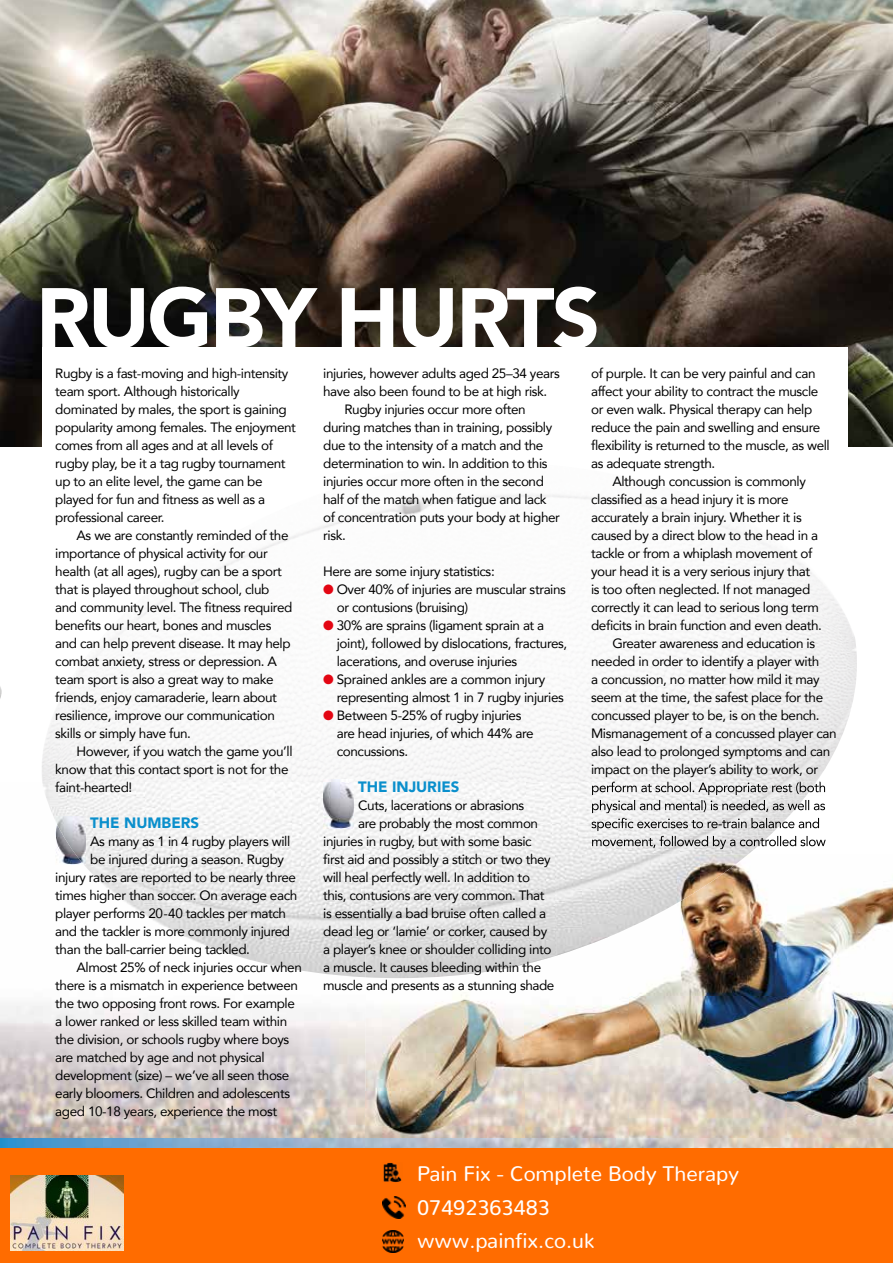
<style>
.page{position:relative;width:893px;height:1263px;background:#fff}
.page>*{position:absolute;margin:0;border:0;box-sizing:border-box;transform-origin:0 0}
.t1{font:900 83.7px "Avenir";letter-spacing:-.03em;color:#fff}
.t2{font:21px "Nunito";color:#fff}
.t3{font:900 15px "Avenir";color:#0a8fcc}
.t4{font:13.5px/18px "Avenir";letter-spacing:-.03em;color:#000}
.s1{color:#e30613}
</style>
<div class="page">
<img style="left:672px;top:489px;width:153px;height:293px">
<img style="left:787px;top:546px;width:70px;height:223px">
<img style="left:497px;top:779px;width:17px;height:3px">
<img style="left:0;top:0;width:893px;height:446px">
<div style="left:43px;top:347px;width:805px;height:99px;background:#fff"></div>
<img style="left:0;top:1005px;width:105px;height:134px">
<img style="left:105px;top:1004px;width:105px;height:135px">
<img style="left:210px;top:977px;width:156px;height:162px">
<img style="left:42px;top:782px;width:560px;height:97px">
<img style="left:602px;top:795px;width:205px;height:60px">
<img style="left:98px;top:879px;width:268px;height:49px">
<img style="left:169px;top:928px;width:197px;height:49px">
<img style="left:816px;top:782px;width:10px;height:11px">
<img style="left:592px;top:782px;width:224px;height:13px">
<img style="left:803px;top:800px;width:23px;height:13px">
<img style="left:592px;top:800px;width:211px;height:13px">
<img style="left:0;top:1139px;width:893px;height:9px">
<img style="left:787px;top:818px;width:33px;height:13px">
<img style="left:591px;top:818px;width:196px;height:13px">
<img style="left:769px;top:836px;width:57px;height:13px">
<img style="left:592px;top:836px;width:177px;height:13px">
<img style="left:629px;top:874px;width:264px;height:265px">
<img style="left:524px;top:1002px;width:105px;height:137px">
<img style="left:366px;top:994px;width:158px;height:145px">
<img style="left:366px;top:855px;width:190px;height:123px">
<img style="left:556px;top:855px;width:144px;height:82px">
<img style="left:700px;top:855px;width:48px;height:34px">
<img style="left:556px;top:937px;width:52px;height:19px">
<img style="left:55px;top:816px;width:31px;height:49px">
<svg style="left:0;top:686px;width:2px;height:13px"></svg>
<img style="left:323px;top:780px;width:31px;height:49px">
<div style="left:0;top:1148px;width:893px;height:115px;background:#ff6c00"></div>
<img style="left:10px;top:1176px;width:114px;height:75px">
<img style="left:382px;top:1230px;width:22px;height:22px">
<img style="left:382px;top:1196px;width:23px;height:23px">
<img style="left:383px;top:1162px;width:19px;height:20px">
<h1 class="t1" style="left:36px;top:246px;width:565px">RUGBY HURTS</h1>
<p class="t4" style="left:591px;top:364px;width:226px">of purple. It can be very painful and can</p>
<p class="t4" style="left:591px;top:382px;width:229px">affect your ability to contract the muscle</p>
<p class="t4" style="left:591px;top:400px;width:223px">or even walk. Physical therapy can help</p>
<p class="t4" style="left:591px;top:418px;width:231px">reduce the pain and swelling and ensure</p>
<p class="t4" style="left:591px;top:436px;width:240px">flexibility is returned to the muscle, as well</p>
<p class="t4" style="left:591px;top:454px;width:126px">as adequate strength.</p>
<p class="t4" style="left:612px;top:472px;width:195px">Although concussion is commonly</p>
<p class="t4" style="left:591px;top:490px;width:199px">classified as a head injury it is more</p>
<p class="t4" style="left:591px;top:508px;width:212px">accurately a brain injury. Whether it is</p>
<p class="t4" style="left:591px;top:526px;width:229px">caused by a direct blow to the head in a</p>
<p class="t4" style="left:591px;top:544px;width:223px">tackle or from a whiplash movement of</p>
<p class="t4" style="left:591px;top:562px;width:221px">your head it is a very serious injury that</p>
<p class="t4" style="left:591px;top:580px;width:221px">is too often neglected. If not managed</p>
<p class="t4" style="left:591px;top:598px;width:229px">correctly it can lead to serious long term</p>
<p class="t4" style="left:591px;top:616px;width:232px">deficits in brain function and even death.</p>
<p class="t4" style="left:612px;top:634px;width:204px">Greater awareness and education is</p>
<p class="t4" style="left:591px;top:652px;width:230px">needed in order to identify a player with</p>
<p class="t4" style="left:591px;top:670px;width:230px">a concussion, no matter how mild it may</p>
<p class="t4" style="left:591px;top:688px;width:234px">seem at the time, the safest place for the</p>
<p class="t4" style="left:591px;top:706px;width:230px">concussed player to be, is on the bench.</p>
<p class="t4" style="left:591px;top:724px;width:247px">Mismanagement of a concussed player can</p>
<p class="t4" style="left:591px;top:742px;width:241px">also lead to prolonged symptoms and can</p>
<p class="t4" style="left:591px;top:760px;width:229px">impact on the player’s ability to work, or</p>
<p class="t4" style="left:55px;top:364px;width:242px">Rugby is a fast-moving and high-intensity team sport. Although historically dominated by males, the sport is gaining popularity among females. The enjoyment comes from all ages and at all levels of rugby play, be it a tag rugby tournament up to an elite level, the game can be played for fun and fitness as well as a professional career.</p>
<p class="t4" style="left:55px;top:526px;width:239px;text-indent:21px">As we are constantly reminded of the importance of physical activity for our health (at all ages), rugby can be a sport that is played throughout school, club and community level. The fitness required benefits our heart, bones and muscles and can help prevent disease. It may help combat anxiety, stress or depression. A team sport is also a great way to make friends, enjoy camaraderie, learn about resilience, improve our communication skills or simply have fun.</p>
<p class="t4" style="left:55px;top:742px;width:239px;text-indent:21px">However, if you watch the game you’ll know that this contact sport is not for the faint-hearted!</p>
<p class="t3" style="left:90px;top:810px;width:110px">THE NUMBERS</p>
<p class="t4" style="left:90px;top:832px;width:202px">As many as 1 in 4 rugby players will</p>
<p class="t4" style="left:90px;top:850px;width:195px">be injured during a season. Rugby</p>
<p class="t4" style="left:55px;top:868px;width:242px">injury rates are reported to be nearly three</p>
<p class="t4" style="left:55px;top:886px;width:244px">times higher than soccer. On average each</p>
<p class="t4" style="left:55px;top:904px;width:232px">player performs 20-40 tackles per match</p>
<p class="t4" style="left:55px;top:922px;width:236px">and the tackler is more commonly injured</p>
<p class="t4" style="left:55px;top:940px;width:196px">than the ball-carrier being tackled.</p>
<p class="t4" style="left:77px;top:958px;width:227px">Almost 25% of neck injuries occur when</p>
<p class="t4" style="left:55px;top:976px;width:244px">there is a mismatch in experience between</p>
<p class="t4" style="left:55px;top:994px;width:241px">the two opposing front rows. For example</p>
<p class="t4" style="left:55px;top:1012px;width:233px">a lower ranked or less skilled team within</p>
<p class="t4" style="left:55px;top:1030px;width:235px">the division, or schools rugby where boys</p>
<p class="t4" style="left:55px;top:1048px;width:211px">are matched by age and not physical</p>
<p class="t4" style="left:55px;top:1066px;width:236px">development (size) – we’ve all seen those</p>
<p class="t4" style="left:55px;top:1084px;width:236px">early bloomers. Children and adolescents</p>
<p class="t4" style="left:55px;top:1102px;width:223px">aged 10-18 years, experience the most</p>
<p class="t4" style="left:323px;top:364px;width:238px">injuries, however adults aged 25–34 years</p>
<p class="t4" style="left:323px;top:382px;width:226px">have also been found to be at high risk.</p>
<p class="t4" style="left:344px;top:400px;width:183px">Rugby injuries occur more often</p>
<p class="t4" style="left:323px;top:418px;width:231px">during matches than in training, possibly</p>
<p class="t4" style="left:323px;top:436px;width:222px">due to the intensity of a match and the</p>
<p class="t4" style="left:323px;top:454px;width:226px">determination to win. In addition to this</p>
<p class="t4" style="left:323px;top:472px;width:222px">injuries occur more often in the second</p>
<p class="t4" style="left:323px;top:490px;width:225px">half of the match when fatigue and lack</p>
<p class="t4" style="left:323px;top:508px;width:238px">of concentration puts your body at higher</p>
<p class="t4" style="left:323px;top:526px;width:24px">risk.</p>
<p class="t4" style="left:323px;top:562px;width:173px">Here are some injury statistics:</p>
<p class="t4" style="left:337px;top:580px;width:231px;text-indent:-14px"><span class="s1">●</span> Over 40% of injuries are muscular strains or contusions (bruising)</p>
<p class="t4" style="left:337px;top:616px;width:232px;text-indent:-14px"><span class="s1">●</span> 30% are sprains (ligament sprain at a joint), followed by dislocations, fractures, lacerations, and overuse injuries</p>
<p class="t4" style="left:337px;top:670px;width:229px;text-indent:-14px"><span class="s1">●</span> Sprained ankles are a common injury representing almost 1 in 7 rugby injuries</p>
<p class="t4" style="left:337px;top:706px;width:198px;text-indent:-14px"><span class="s1">●</span> Between 5-25% of rugby injuries are head injuries, of which 44% are concussions.</p>
<p class="t3" style="left:358px;top:774px;width:103px">THE INJURIES</p>
<p class="t4" style="left:358px;top:796px;width:168px">Cuts, lacerations or abrasions</p>
<p class="t4" style="left:358px;top:814px;width:181px">are probably the most common</p>
<p class="t4" style="left:323px;top:832px;width:210px">injuries in rugby, but with some basic</p>
<p class="t4" style="left:323px;top:850px;width:229px">first aid and possibly a stitch or two they</p>
<p class="t4" style="left:323px;top:868px;width:208px">will heal perfectly well. In addition to</p>
<p class="t4" style="left:323px;top:886px;width:223px">this, contusions are very common. That</p>
<p class="t4" style="left:323px;top:904px;width:225px">is essentially a bad bruise often called a</p>
<p class="t4" style="left:323px;top:922px;width:226px">dead leg or ‘lamie’ or corker, caused by</p>
<p class="t4" style="left:323px;top:940px;width:230px">a player’s knee or shoulder colliding into</p>
<p class="t4" style="left:323px;top:958px;width:219px">a muscle. It causes bleeding within the</p>
<p class="t4" style="left:323px;top:976px;width:233px">muscle and presents as a stunning shade</p>
<h2 class="t2" style="left:417px;top:1160px;width:323px">Pain Fix - Complete Body Therapy</h2>
<h2 class="t2" style="left:417px;top:1195px;width:134px">07492363483</h2>
<h2 class="t2" style="left:417px;top:1228px;width:179px">www.painfix.co.uk</h2>
</div>
